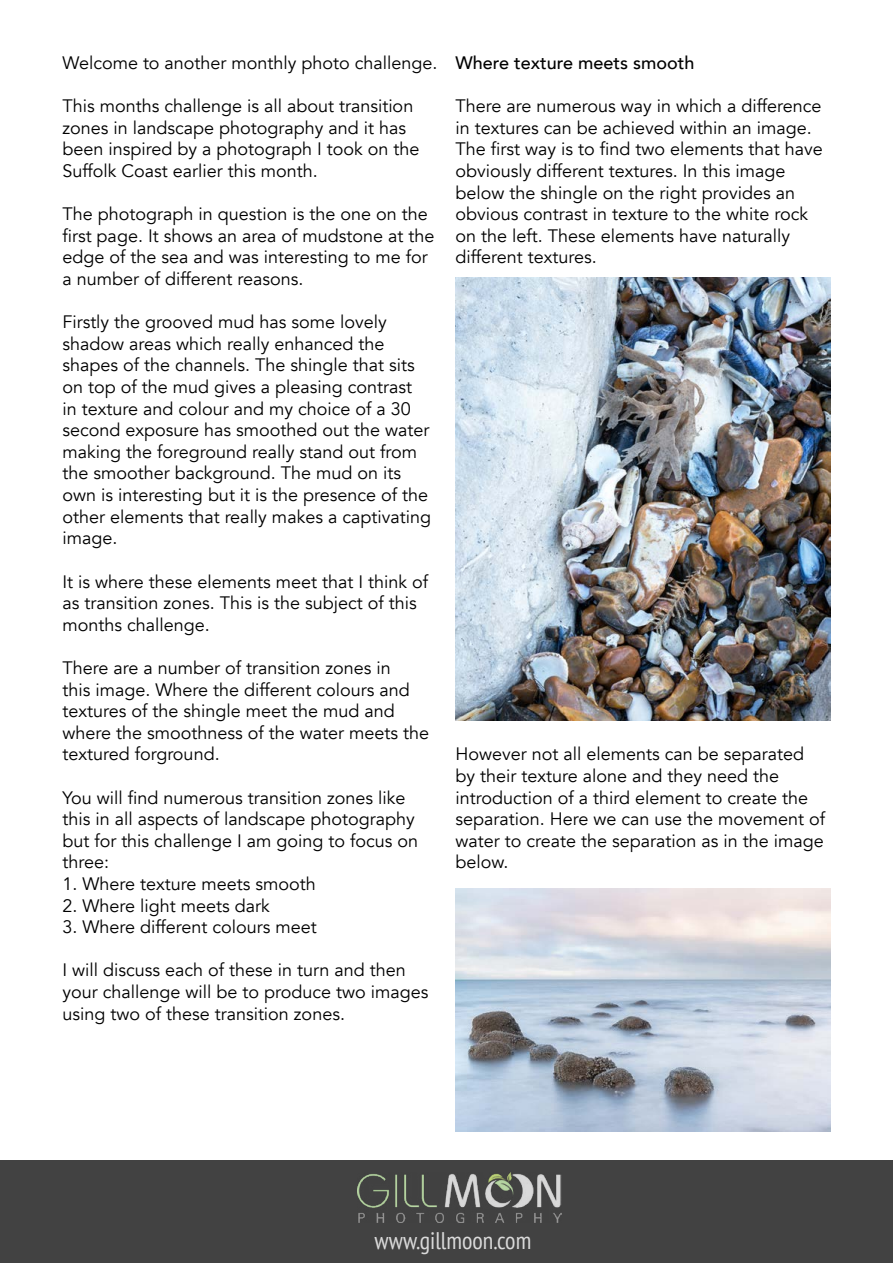
<style>
.page{position:relative;width:893px;height:1263px;background:#fff}
.page>*{position:absolute;margin:0;border:0;box-sizing:border-box;transform-origin:0 0}
.t1{font:condensed 24px "PT Sans";color:#dadada}
.t2{font:18px/21.6px "Avenir";color:#000}
.t3{font:500 18px "Avenir";color:#000}
</style>
<div class="page">
<div style="left:0;top:1161px;width:893px;height:102px;background:#424242"></div>
<img style="left:357px;top:1173px;width:204px;height:49px">
<img style="left:455px;top:278px;width:376px;height:442px">
<img style="left:455px;top:889px;width:376px;height:242px">
<p class="t2" style="left:62px;top:52px;width:377px">Welcome to another monthly photo challenge.</p>
<p class="t2" style="left:62px;top:96px;width:359px">This months challenge is all about transition zones in landscape photography and it has been inspired by a photograph I took on the Suffolk Coast earlier this month.</p>
<p class="t2" style="left:62px;top:204px;width:374px">The photograph in question is the one on the first page. It shows an area of mudstone at the edge of the sea and was interesting to me for a number of different reasons.</p>
<p class="t2" style="left:62px;top:312px;width:370px">Firstly the grooved mud has some lovely shadow areas which really enhanced the shapes of the channels. The shingle that sits on top of the mud gives a pleasing contrast<br>in texture and colour and my choice of a 30 second exposure has smoothed out the water making the foreground really stand out from the smoother background. The mud on its own is interesting but it is the presence of the other elements that really makes a captivating image.</p>
<p class="t2" style="left:62px;top:571px;width:367px">It is where these elements meet that I think of as transition zones. This is the subject of this months challenge.</p>
<p class="t2" style="left:62px;top:657px;width:368px">There are a number of transition zones in<br>this image. Where the different colours and textures of the shingle meet the mud and where the smoothness of the water meets the textured forground.</p>
<p class="t2" style="left:62px;top:787px;width:357px">You will find numerous transition zones like this in all aspects of landscape photography but for this challenge I am going to focus on three:</p>
<p class="t2" style="left:62px;top:873px;width:255px">1. Where texture meets smooth</p>
<p class="t2" style="left:62px;top:895px;width:209px">2. Where light meets dark</p>
<p class="t2" style="left:62px;top:916px;width:256px">3. Where different colours meet</p>
<p class="t2" style="left:62px;top:960px;width:367px">I will discuss each of these in turn and then your challenge will be to produce two images using two of these transition zones.</p>
<p class="t3" style="left:455px;top:47px;width:241px">Where texture meets smooth</p>
<p class="t2" style="left:455px;top:96px;width:369px">There are numerous way in which a difference in textures can be achieved within an image.<br>The first way is to find two elements that have obviously different textures. In this image below the shingle on the right provides an obvious contrast in texture to the white rock on the left. These elements have naturally different textures.</p>
<p class="t2" style="left:455px;top:744px;width:371px">However not all elements can be separated by their texture alone and they need the introduction of a third element to create the separation. Here we can use the movement of water to create the separation as in the image below.</p>
<h1 class="t1" style="left:374px;top:1225px;width:158px">www.gillmoon.com</h1>
</div>
